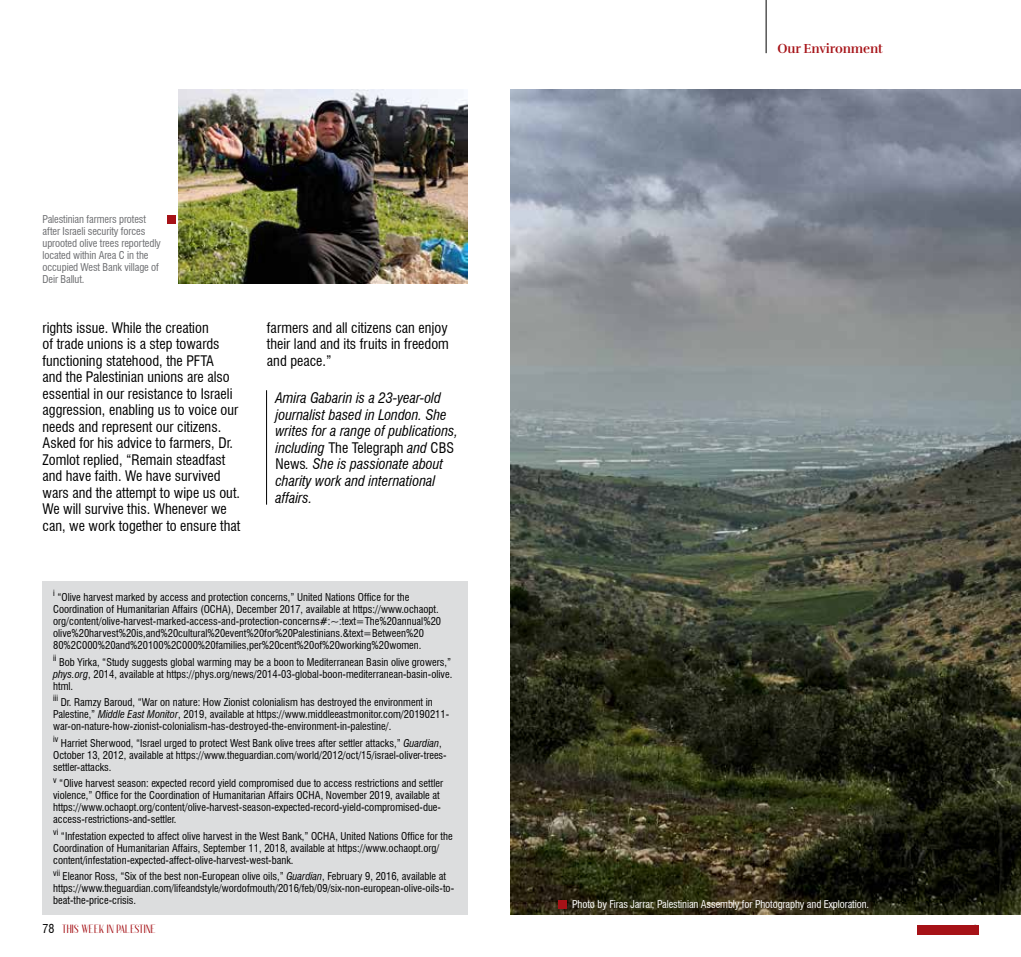
<style>
.page{position:relative;width:1021px;height:957px;background:#fff}
.page>*{position:absolute;margin:0;border:0;box-sizing:border-box;transform-origin:0 0}
.t1{font:condensed 14.25px/16.5px "Swiss 721 BT";color:#000}
.t2{font:italic condensed 14.25px/16.5px "Swiss 721 BT";color:#000}
.t3{font:700 13.5px "Rufina";letter-spacing:-.01em;color:#a61217;scale:.96 1}
.t4{font:700 12px "Anteric";color:#a61217}
.t5{font:condensed 10.5px/12px "Swiss 721 BT";color:#000}
.t6{font:condensed 10.5px/12px "Swiss 721 BT";letter-spacing:-.01em;color:#6d6e71}
.t7{font:condensed 10.5px "Swiss 721 BT";letter-spacing:-.01em;color:#fff}
.t8{font:condensed 8.25px "Swiss 721 BT";color:#000}
.s1{font-style:normal}
.s2{font-style:italic}
.s3{font-family:"Swiss 721 BT";font-weight:400;font-stretch:condensed;color:#000}
</style>
<div class="page">
<hr style="left:765px;top:0;width:1px;height:53px;background:#000">
<div style="left:43px;top:581px;width:425px;height:333px;background:#dcddde"></div>
<div style="left:916px;top:924px;width:62px;height:10px;background:#a61217"></div>
<img style="left:179px;top:89px;width:289px;height:194px">
<img style="left:510px;top:89px;width:510px;height:825px">
<div style="left:167px;top:215px;width:9px;height:8px;background:#a61217"></div>
<div style="left:558px;top:900px;width:9px;height:8px;background:#a61217"></div>
<hr style="left:266px;top:390px;width:1px;height:114px;background:#000">
<p class="t6" style="left:43px;top:213px;width:120px">Palestinian farmers protest after Israeli security forces uprooted olive trees reportedly located within Area C in the occupied West Bank village of<br>Deir Ballut.</p>
<p class="t1" style="left:43px;top:319px;width:199px">rights issue. While the creation<br>of trade unions is a step towards functioning statehood, the PFTA<br>and the Palestinian unions are also essential in our resistance to Israeli aggression, enabling us to voice our needs and represent our citizens.<br>Asked for his advice to farmers, Dr.<br>Zomlot replied, “Remain steadfast and have faith. We have survived wars and the attempt to wipe us out.<br>We will survive this. Whenever we can, we work together to ensure that</p>
<h1 class="t1" style="left:267px;top:319px;width:183px;text-align:justify">farmers and all citizens can enjoy their land and its fruits in freedom and peace.”</h1>
<h1 class="t2" style="left:275px;top:390px;width:184px">Amira Gabarin is a 23-year-old journalist based in London. She writes for a range of publications, including <span class="s1">The Telegraph</span> and <span class="s1">CBS<br>News</span>. She is passionate about charity work and international affairs.</h1>
<p class="t8" style="left:53px;top:588px;width:3px">i</p>
<p class="t5" style="left:53px;top:591px;width:389px;text-indent:4px">“Olive harvest marked by access and protection concerns,” United Nations Office for the Coordination of Humanitarian Affairs (OCHA), December 2017, available at https://www.ochaopt. org/content/olive-harvest-marked-access-and-protection-concerns#:~:text=The%20annual%20 olive%20harvest%20is,and%20cultural%20event%20for%20Palestinians.&amp;text=Between%20<br>80%2C000%20and%20100%2C000%20families,per%20cent%20of%20working%20women.</p>
<p class="t8" style="left:53px;top:653px;width:5px">ii</p>
<p class="t5" style="left:53px;top:656px;width:400px;text-align:justify;text-indent:6px">Bob Yirka, “Study suggests global warming may be a boon to Mediterranean Basin olive growers,” <span class="s2">phys.org</span>, 2014, available at https://phys.org/news/2014-03-global-boon-mediterranean-basin-olive. html.</p>
<p class="t8" style="left:53px;top:693px;width:6px">iii</p>
<p class="t5" style="left:53px;top:696px;width:397px;text-indent:8px">Dr. Ramzy Baroud, “War on nature: How Zionist colonialism has destroyed the environment in<br>Palestine,” <span class="s2">Middle East Monitor</span>, 2019, available at https://www.middleeastmonitor.com/20190211- war-on-nature-how-zionist-colonialism-has-destroyed-the-environment-in-palestine/.</p>
<p class="t8" style="left:53px;top:734px;width:7px">iv</p>
<p class="t5" style="left:53px;top:737px;width:395px;text-indent:8px">Harriet Sherwood, “Israel urged to protect West Bank olive trees after settler attacks,” <span class="s2">Guardian</span>,<br>October 13, 2012, available at https://www.theguardian.com/world/2012/oct/15/israel-oliver-trees&shy;settler-attacks.</p>
<p class="t8" style="left:53px;top:774px;width:5px">v</p>
<p class="t5" style="left:53px;top:777px;width:391px;text-indent:6px">“Olive harvest season: expected record yield compromised due to access restrictions and settler violence,” Office for the Coordination of Humanitarian Affairs OCHA, November 2019, available at https://www.ochaopt.org/content/olive-harvest-season-expected-record-yield-compromised-due&shy;access-restrictions-and-settler.</p>
<p class="t8" style="left:53px;top:827px;width:7px">vi</p>
<p class="t5" style="left:53px;top:830px;width:401px;text-indent:8px">“Infestation expected to affect olive harvest in the West Bank,” OCHA, United Nations Office for the<br>Coordination of Humanitarian Affairs, September 11, 2018, available at https://www.ochaopt.org/ content/infestation-expected-affect-olive-harvest-west-bank.</p>
<p class="t8" style="left:53px;top:867px;width:8px">vii</p>
<p class="t5" style="left:53px;top:870px;width:402px;text-indent:9px">Eleanor Ross, “Six of the best non-European olive oils,” <span class="s2">Guardian</span>, February 9, 2016, available at https://www.theguardian.com/lifeandstyle/wordofmouth/2016/feb/09/six-non-european-olive-oils-to&shy;beat-the-price-crisis.</p>
<p class="t4" style="left:43px;top:922px;width:115px"><span class="s3">78</span> THIS WEEK IN PALESTINE</p>
<p class="t3" style="left:777px;top:40px;width:111px">Our Environment</p>
<p class="t7" style="left:572px;top:897px;width:298px">Photo by Firas Jarrar, Palestinian Assembly for Photography and Exploration.</p>
</div>
